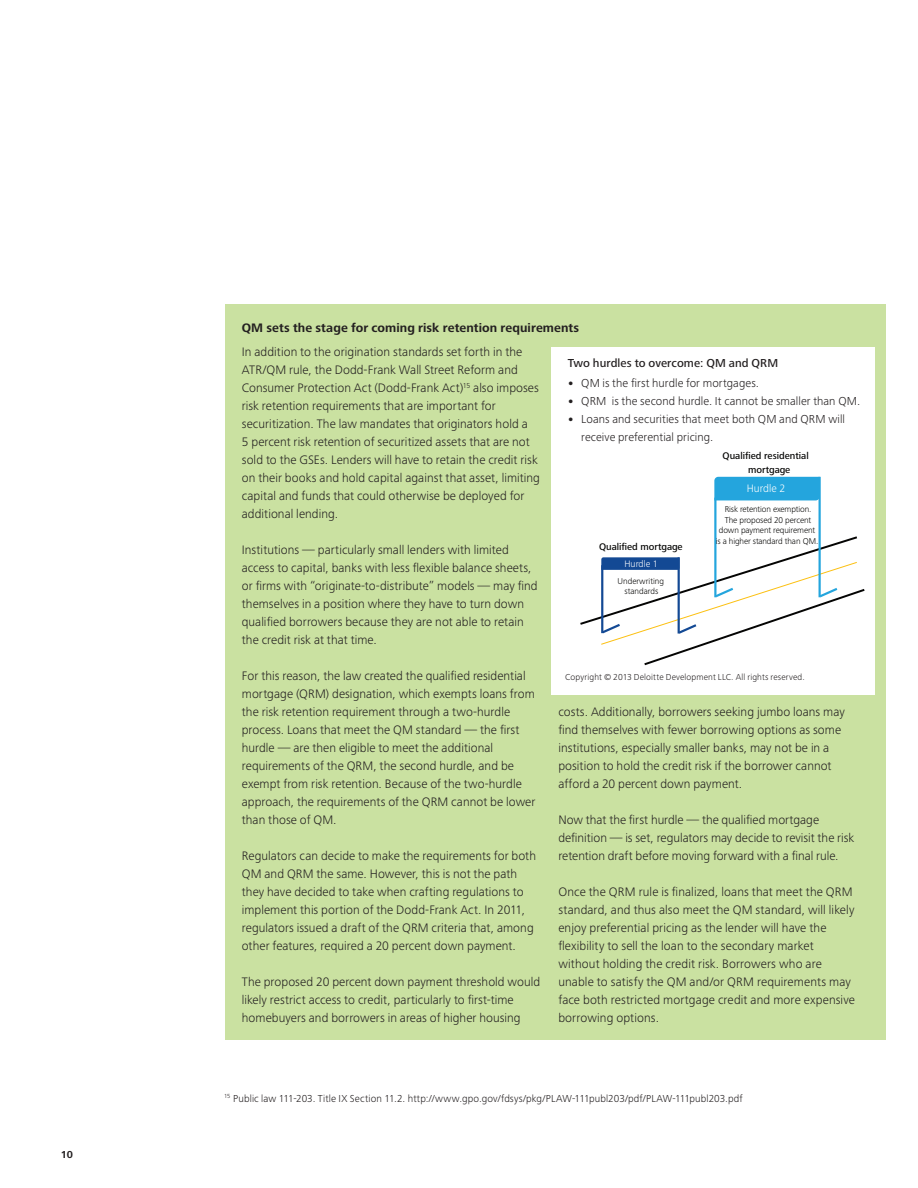
<style>
.page{position:relative;width:918px;height:1188px;background:#fff}
.page>*{position:absolute;margin:0;border:0;box-sizing:border-box;transform-origin:0 0}
.Head_styles_Cover_he{font:300 12.75px/18px "Frutiger Next Pro";letter-spacing:.005em;color:#231f20}
.Head_styles_Cover_he-2{font:700 12.75px "Frutiger Next Pro";letter-spacing:.005em;color:#231f20}
.Head_styles_Cover_he-3{font:300 12px/18px "Frutiger Next Pro";letter-spacing:.005em;color:#231f20}
.Head_styles_Cover_he-4{font:500 12px "Frutiger Next Pro";letter-spacing:.005em;color:#231f20}
.t1{font:300 11.25px/15.8px "Frutiger Next Pro";color:#050504}
.t2{font:300 11.1px "Frutiger Next Pro";color:#fff}
.Head_styles_Cover_he-5{font:300 10.5px "Frutiger Next Pro";letter-spacing:.01em;color:#231f20}
.t3{font:700 10.5px "Frutiger Next Pro";color:#231f20}
.t4{font:500 9.9px/13.4px "Frutiger Next Pro";color:#050504}
.t5{font:300 9.6px "Frutiger Next Pro";color:#fff}
.Head_styles_Cover_he-6{font:300 9px "Frutiger Next Pro";letter-spacing:.015em;color:#231f20}
.t6{font:300 8.7px/10.5px "Frutiger Next Pro";letter-spacing:-.015em;color:#050504;text-align:center}
.s1{font-family:"Garamond 3 LT Std";font-weight:400}
.s2{font-size:13.05px}
</style>
<div class="page">
<div style="left:225px;top:304px;width:661px;height:736px;background:#cae1a1"></div>
<div style="left:551px;top:347px;width:323px;height:347px;background:#fff"></div>
<hr style="left:819px;top:477px;width:2px;height:120px;background:#24a5dd">
<div style="left:714px;top:477px;width:105px;height:23px;background:#24a5dd"></div>
<hr style="left:714px;top:498px;width:2px;height:99px;background:#24a5dd">
<svg style="left:580px;top:535px;width:285px;height:131px"></svg>
<p class="t3" style="left:61px;top:1148px;width:14px">10</p>
<p class="Head_styles_Cover_he-2" style="left:242px;top:320px;width:339px">QM sets the stage for coming risk retention requirements</p>
<p class="Head_styles_Cover_he" style="left:242px;top:343px;width:300px">In addition to the origination standards set forth in the ATR/QM rule, the Dodd-Frank Wall Street Reform and Consumer Protection Act (Dodd-Frank Act)<sup>15</sup> also imposes risk retention requirements that are important for securitization. The law mandates that originators hold a<br>5 percent risk retention of securitized assets that are not sold to the GSEs. Lenders will have to retain the credit risk on their books and hold capital against that asset, limiting capital and funds that could otherwise be deployed for additional lending.</p>
<p class="Head_styles_Cover_he" style="left:242px;top:541px;width:297px">Institutions — particularly small lenders with limited access to capital, banks with less flexible balance sheets, or firms with “originate-to-distribute” models — may find themselves in a position where they have to turn down qualified borrowers because they are not able to retain the credit risk at that time.</p>
<p class="Head_styles_Cover_he" style="left:242px;top:667px;width:295px">For this reason, the law created the qualified residential mortgage (QRM) designation, which exempts loans from the risk retention requirement through a two-hurdle process. Loans that meet the QM standard — the first hurdle — are then eligible to meet the additional requirements of the QRM, the second hurdle, and be exempt from risk retention. Because of the two-hurdle approach, the requirements of the QRM cannot be lower than those of QM.</p>
<p class="Head_styles_Cover_he" style="left:242px;top:847px;width:296px">Regulators can decide to make the requirements for both QM and QRM the same. However, this is not the path they have decided to take when crafting regulations to implement this portion of the Dodd-Frank Act. In 2011, regulators issued a draft of the QRM criteria that, among other features, required a 20 percent down payment.</p>
<p class="Head_styles_Cover_he" style="left:242px;top:973px;width:300px">The proposed 20 percent down payment threshold would likely restrict access to credit, particularly to first-time homebuyers and borrowers in areas of higher housing</p>
<p class="Head_styles_Cover_he-4" style="left:568px;top:357px;width:212px">Two hurdles to overcome: QM and QRM</p>
<p class="Head_styles_Cover_he-3" style="left:568px;top:374px;width:193px"><span class="s1">•</span> QM is the first hurdle for mortgages.</p>
<p class="Head_styles_Cover_he-3" style="left:568px;top:392px;width:294px"><span class="s1">•</span> QRM is the second hurdle. It cannot be smaller than QM.</p>
<p class="Head_styles_Cover_he-3" style="left:581px;top:410px;width:265px;text-indent:-14px"><span class="s1">•</span> Loans and securities that meet both QM and QRM will receive preferential pricing.</p>
<p class="t1" style="left:611px;top:379px;width:139px">It cannot be smaller than QM.</p>
<p class="t1" style="left:611px;top:398px;width:190px;text-indent:-13px"><span class="s2">•</span> Loans and securities that meet both QM and QRM will receive preferential pricing.</p>
<p class="t4" style="left:599px;top:540px;width:85px">Qualified mortgage</p>
<p class="t6" style="left:618px;top:576px;width:48px">Underwriting standards</p>
<p class="t5" style="left:624px;top:558px;width:35px">Hurdle 1</p>
<p class="t4" style="left:748px;top:449px;width:62px;text-indent:-26px">Qualified residential mortgage</p>
<p class="t6" style="left:716px;top:504px;width:104px">Risk retention exemption.<br>The proposed 20 percent down payment requirement is a higher standard than QM.</p>
<p class="t2" style="left:747px;top:482px;width:40px">Hurdle 2</p>
<p class="Head_styles_Cover_he-6" style="left:565px;top:672px;width:241px">Copyright © 2013 Deloitte Development LLC. All rights reserved.</p>
<p class="Head_styles_Cover_he" style="left:558px;top:703px;width:288px">costs. Additionally, borrowers seeking jumbo loans may find themselves with fewer borrowing options as some institutions, especially smaller banks, may not be in a position to hold the credit risk if the borrower cannot afford a 20 percent down payment.</p>
<p class="Head_styles_Cover_he" style="left:558px;top:811px;width:297px">Now that the first hurdle — the qualified mortgage definition — is set, regulators may decide to revisit the risk retention draft before moving forward with a final rule.</p>
<p class="Head_styles_Cover_he" style="left:558px;top:883px;width:298px">Once the QRM rule is finalized, loans that meet the QRM standard, and thus also meet the QM standard, will likely enjoy preferential pricing as the lender will have the flexibility to sell the loan to the secondary market without holding the credit risk. Borrowers who are unable to satisfy the QM and/or QRM requirements may face both restricted mortgage credit and more expensive borrowing options.</p>
<p class="Head_styles_Cover_he-5" style="left:224px;top:1092px;width:520px"><sup>15</sup> Public law 111-203. Title IX Section 11.2. http://www.gpo.gov/fdsys/pkg/PLAW-111publ203/pdf/PLAW-111publ203.pdf</p>
</div>
